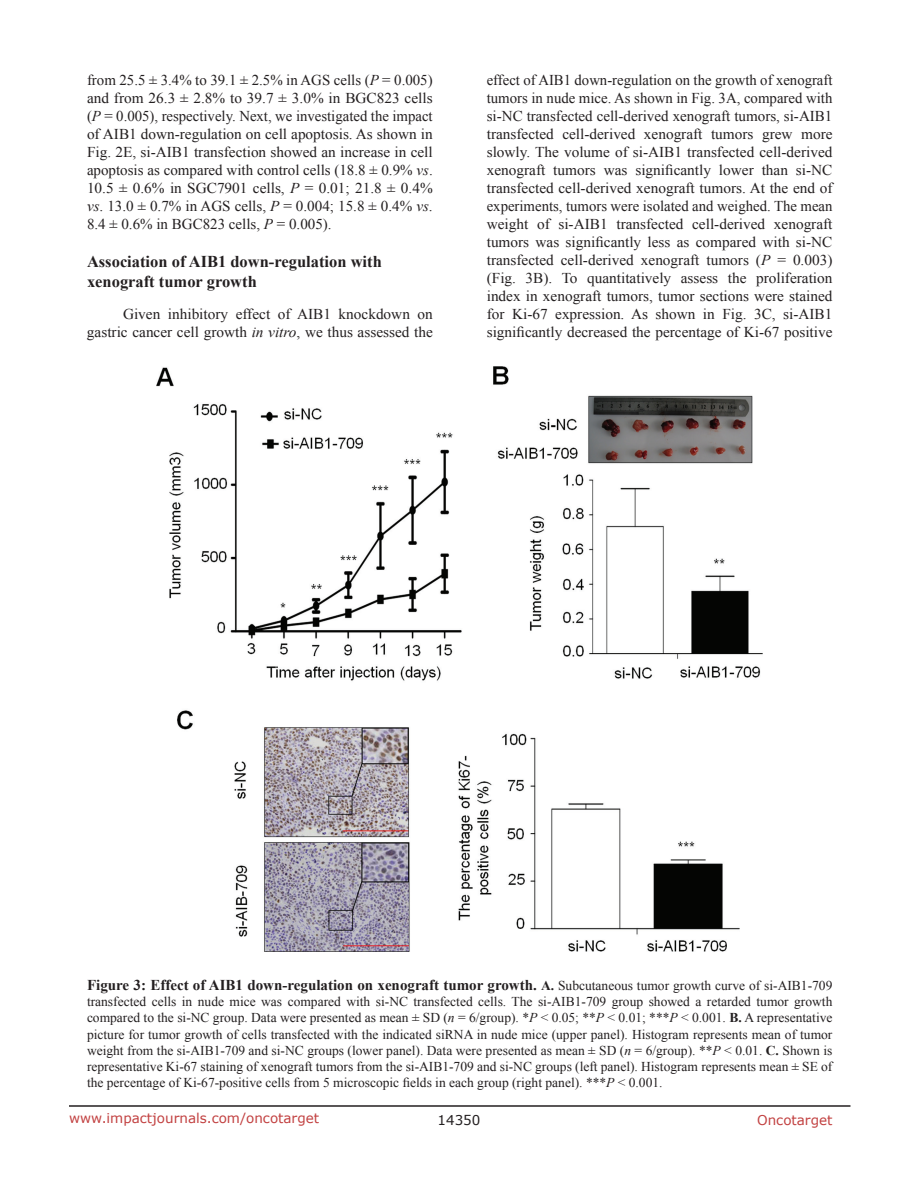
<style>
.page{position:relative;width:918px;height:1188px;background:#fff}
.page>*{position:absolute;margin:0;border:0;box-sizing:border-box;transform-origin:0 0}
.t1{font:700 16.5px/19.8px "Times New Roman";color:#231f20}
.t2{font:15px/18px "Times New Roman";color:#231f20;text-align:justify}
.t3{font:700 15px "Times New Roman";color:#231f20}
.t4{font:13.5px/16.2px "Times New Roman";color:#231f20;text-align:justify}
.t5{font:13.5px "Verdana";color:#c24141}
.t6{font:13.5px "Verdana";color:#231f20}
.s1{font-style:italic}
.s2{font-size:13.5px}
.s3{font-weight:400;font-size:13.5px}
.s4{font-weight:700}
</style>
<div class="page">
<hr style="left:69px;top:1105px;width:781px;height:2px;background:#231f20">
<img style="left:157px;top:366px;width:606px;height:586px">
<p class="t2" style="left:87px;top:71px;width:347px">from 25.5 ± 3.4% to 39.1 ± 2.5% in AGS cells (<span class="s1">P</span> = 0.005) and from 26.3 ± 2.8% to 39.7 ± 3.0% in BGC823 cells (<span class="s1">P</span> = 0.005), respectively. Next, we investigated the impact of AIB1 down-regulation on cell apoptosis. As shown in Fig. 2E, si-AIB1 transfection showed an increase in cell apoptosis as compared with control cells (18.8 ± 0.9% <span class="s1">vs</span>.<br>10.5 ± 0.6% in SGC7901 cells, <span class="s1">P</span> = 0.01; 21.8 ± 0.4% <span class="s1">vs</span>. 13.0 ± 0.7% in AGS cells, <span class="s1">P</span> = 0.004; 15.8 ± 0.4% <span class="s1">vs</span>.<br>8.4 ± 0.6% in BGC823 cells, <span class="s1">P</span> = 0.005).</p>
<p class="t1" style="left:87px;top:251px;width:296px">Association of AIB1 down-regulation with xenograft tumor growth</p>
<p class="t2" style="left:87px;top:304px;width:347px;text-align:right">Given inhibitory effect of AIB1 knockdown on gastric cancer cell growth <span class="s1">in vitro</span>, we thus assessed the</p>
<p class="t2" style="left:487px;top:71px;width:347px">effect of AIB1 down-regulation on the growth of xenograft tumors in nude mice. As shown in Fig. 3A, compared with si-NC transfected cell-derived xenograft tumors, si-AIB1 transfected cell-derived xenograft tumors grew more slowly. The volume of si-AIB1 transfected cell-derived xenograft tumors was significantly lower than si-NC transfected cell-derived xenograft tumors. At the end of experiments, tumors were isolated and weighed. The mean weight of si-AIB1 transfected cell-derived xenograft tumors was significantly less as compared with si-NC transfected cell-derived xenograft tumors (<span class="s1">P</span> = 0.003) (Fig. 3B). To quantitatively assess the proliferation index in xenograft tumors, tumor sections were stained for Ki-67 expression. As shown in Fig. 3C, si-AIB1 significantly decreased the percentage of Ki-67 positive</p>
<p class="t3" style="left:87px;top:975px;width:747px">Figure 3: Effect of AIB1 down-regulation on xenograft tumor growth. <span class="s2">A.</span> <span class="s3">Subcutaneous tumor growth curve of si-AIB1-709</span></p>
<p class="t4" style="left:87px;top:993px;width:747px">transfected cells in nude mice was compared with si-NC transfected cells. The si-AIB1-709 group showed a retarded tumor growth compared to the si-NC group. Data were presented as mean ± SD (<span class="s1">n</span> = 6/group). *<span class="s1">P</span> &lt; 0.05; **<span class="s1">P</span> &lt; 0.01; ***<span class="s1">P</span> &lt; 0.001. <span class="s4">B.</span> A representative picture for tumor growth of cells transfected with the indicated siRNA in nude mice (upper panel). Histogram represents mean of tumor weight from the si-AIB1-709 and si-NC groups (lower panel). Data were presented as mean ± SD (<span class="s1">n</span> = 6/group). **<span class="s1">P</span> &lt; 0.01. <span class="s4">C.</span> Shown is representative Ki-67 staining of xenograft tumors from the si-AIB1-709 and si-NC groups (left panel). Histogram represents mean ± SE of the percentage of Ki-67-positive cells from 5 microscopic fields in each group (right panel). ***<span class="s1">P</span> &lt; 0.001.</p>
<p class="t5" style="left:69px;top:1109px;width:252px">www.impactjournals.com/oncotarget</p>
<p class="t6" style="left:438px;top:1111px;width:44px">14350</p>
<p class="t5" style="left:757px;top:1111px;width:77px">Oncotarget</p>
</div>
